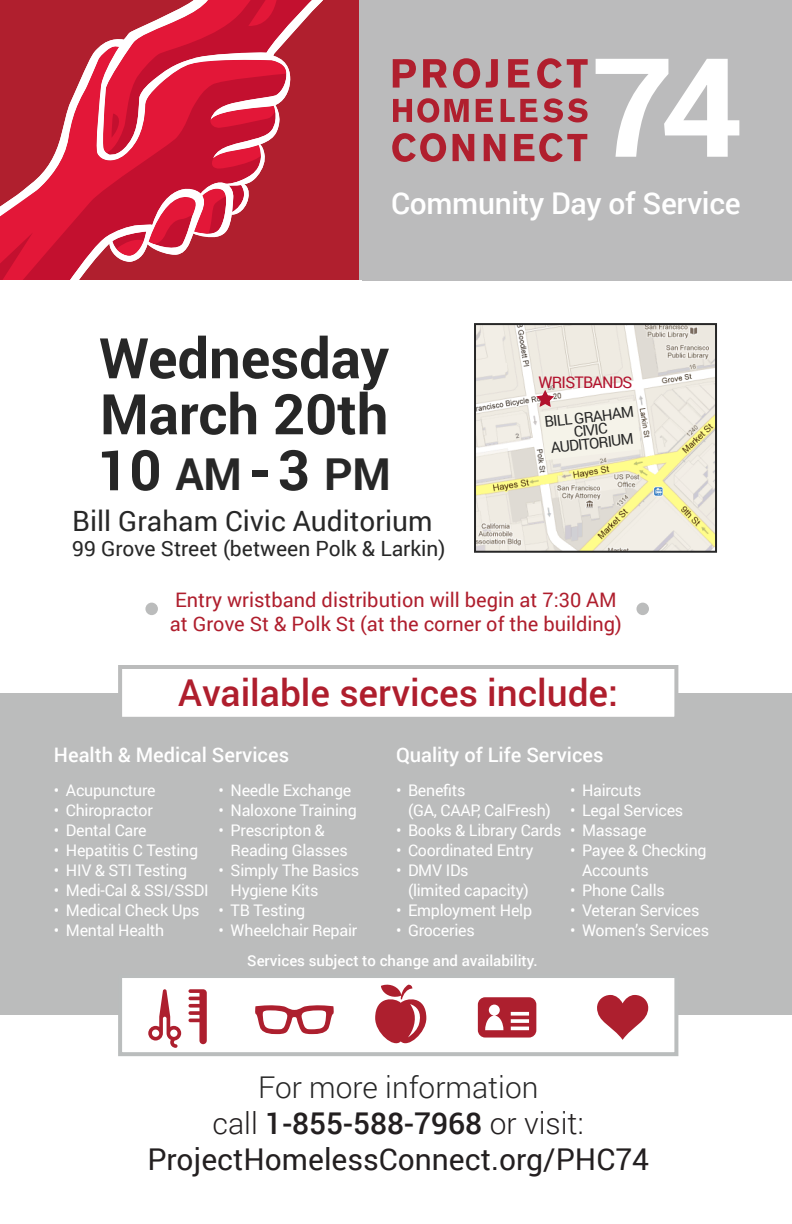
<style>
.page{position:relative;width:792px;height:1224px;background:#fff}
.page>*{position:absolute;margin:0;border:0;box-sizing:border-box;transform-origin:0 0}
.t1{font:700 137.8px "Roboto";color:#fff;scale:1.05 1}
.t2{font:700 56px "Roboto";color:#272727}
.t3{font:500 37px "Roboto";color:#af1e2d}
.t4{font:30px "Roboto";color:#231f20}
.t5{font:500 30px "Roboto";color:#231f20}
.t6{font:500 30px "Roboto";letter-spacing:-.01em;color:#fff}
.t7{font:300 30px "Roboto";color:#272727}
.t8{font:28px "Roboto";color:#272727}
.t9{font:21px "Roboto";color:#272727}
.t10{font:20px/24px "Roboto";color:#af1e2d}
.t11{font:500 20px "Roboto";color:#fff}
.t12{font:16px/20px "Roboto";letter-spacing:-.015em;color:#fff}
.t13{font:16px "Roboto";letter-spacing:-.05em;color:#b2112d}
.t14{font:500 15px "Roboto";color:#fff}
.t15{font:15px/13.4px "Roboto";color:#272727;text-align:center}
.s1{font-size:44px}
.s2{font-weight:300}
</style>
<div class="page">
<div style="left:0;top:0;width:792px;height:280px;background:#bbbbbc"></div>
<div style="left:0;top:694px;width:792px;height:321px;background:#bbbcbc"></div>
<div style="left:0;top:0;width:358px;height:281px;background:#b01f2e"></div>
<svg style="left:0;top:44px;width:142px;height:236px"></svg>
<svg style="left:102px;top:0;width:221px;height:256px"></svg>
<svg style="left:392px;top:133px;width:54px;height:29px"></svg>
<svg style="left:453px;top:134px;width:21px;height:27px"></svg>
<svg style="left:484px;top:134px;width:21px;height:27px"></svg>
<svg style="left:514px;top:133px;width:73px;height:29px"></svg>
<svg style="left:393px;top:59px;width:23px;height:29px"></svg>
<svg style="left:423px;top:59px;width:24px;height:29px"></svg>
<svg style="left:453px;top:58px;width:27px;height:30px"></svg>
<svg style="left:486px;top:59px;width:12px;height:29px"></svg>
<svg style="left:508px;top:59px;width:21px;height:29px"></svg>
<svg style="left:537px;top:58px;width:51px;height:30px"></svg>
<svg style="left:393px;top:98px;width:76px;height:25px"></svg>
<svg style="left:476px;top:99px;width:17px;height:23px"></svg>
<svg style="left:501px;top:98px;width:87px;height:24px"></svg>
<div style="left:118px;top:974px;width:560px;height:82px;background:#fff;border:4px solid #babdbd"></div>
<svg style="left:255px;top:1005px;width:79px;height:29px"></svg>
<svg style="left:375px;top:984px;width:51px;height:60px"></svg>
<svg style="left:148px;top:989px;width:33px;height:59px"></svg>
<svg style="left:189px;top:989px;width:18px;height:55px"></svg>
<svg style="left:597px;top:995px;width:51px;height:45px"></svg>
<svg style="left:478px;top:997px;width:58px;height:41px"></svg>
<div style="left:120px;top:667px;width:556px;height:52px;background:#fff"></div>
<div style="left:118px;top:665px;width:560px;height:56px;border:4px solid #bbbcbc"></div>
<img style="left:477px;top:326px;width:237px;height:224px">
<div style="left:474px;top:323px;width:243px;height:230px;border:2px solid #272727"></div>
<svg style="left:534px;top:388px;width:107px;height:72px;background:#f1ece4"></svg>
<div style="left:145px;top:603px;width:13px;height:12px;background:#bbbcbc;border-radius:50%"></div>
<div style="left:636px;top:603px;width:13px;height:12px;background:#bbbcbc;border-radius:50%"></div>
<div style="left:0;top:280px;width:361px;height:20px;background:#fff"></div>
<p class="t1" style="left:591px;top:11px;width:146px">74</p>
<p class="t6" style="left:391px;top:182px;width:351px">Community Day of Service</p>
<p class="t2" style="left:99px;top:319px;width:291px">Wednesday</p>
<p class="t2" style="left:100px;top:375px;width:290px">March 20th</p>
<p class="t2" style="left:97px;top:431px;width:295px">10 <span class="s1">AM</span> -3 <span class="s1">PM</span></p>
<p class="t8" style="left:72px;top:502px;width:362px">Bill Graham Civic Auditorium</p>
<p class="t9" style="left:72px;top:534px;width:375px">99 Grove Street (between Polk &amp; Larkin)</p>
<p class="t13" style="left:539px;top:371px;width:95px">WRISTBANDS</p>
<p class="t15" style="left:544px;top:414px;width:91px;rotate:-6deg">BILL GRAHAM</p>
<p class="t15" style="left:549px;top:427px;width:85px;rotate:-6deg">CIVIC<br>AUDITORIUM</p>
<p class="t10" style="left:170px;top:587px;width:454px">Entry wristband distribution will begin at 7:30 AM at Grove St &amp; Polk St (at the corner of the building)</p>
<p class="t3" style="left:178px;top:667px;width:441px">Available services include:</p>
<p class="t11" style="left:54px;top:741px;width:237px">Health &amp; Medical Services</p>
<p class="t12" style="left:54px;top:780px;width:103px">• Acupuncture</p>
<p class="t12" style="left:54px;top:800px;width:101px">• Chiropractor</p>
<p class="t12" style="left:54px;top:820px;width:94px">• Dental Care</p>
<p class="t12" style="left:54px;top:840px;width:146px">• Hepatitis C Testing</p>
<p class="t12" style="left:54px;top:860px;width:135px">• HIV &amp; STI Testing</p>
<p class="t12" style="left:54px;top:880px;width:156px">• Medi-Cal &amp; SSI/SSDI</p>
<p class="t12" style="left:54px;top:900px;width:147px">• Medical Check Ups</p>
<p class="t12" style="left:54px;top:920px;width:112px">• Mental Health</p>
<p class="t12" style="left:219px;top:780px;width:134px">• Needle Exchange</p>
<p class="t12" style="left:219px;top:800px;width:140px">• Naloxone Training</p>
<p class="t12" style="left:231px;top:820px;width:119px;text-indent:-12px">• Prescripton &amp;<br>Reading Glasses</p>
<p class="t12" style="left:231px;top:860px;width:130px;text-indent:-12px">• Simply The Basics<br>Hygiene Kits</p>
<p class="t12" style="left:219px;top:900px;width:88px">• TB Testing</p>
<p class="t12" style="left:219px;top:920px;width:140px">• Wheelchair Repair</p>
<p class="t11" style="left:396px;top:741px;width:209px">Quality of Life Services</p>
<p class="t12" style="left:408px;top:780px;width:144px;text-indent:-12px">• Benefits<br>(GA, CAAP, CalFresh)</p>
<p class="t12" style="left:396px;top:820px;width:167px">• Books &amp; Library Cards</p>
<p class="t12" style="left:396px;top:840px;width:139px">• Coordinated Entry</p>
<p class="t12" style="left:408px;top:860px;width:123px;text-indent:-12px">• DMV IDs<br>(limited capacity)</p>
<p class="t12" style="left:396px;top:900px;width:138px">• Employment Help</p>
<p class="t12" style="left:396px;top:920px;width:80px">• Groceries</p>
<p class="t12" style="left:570px;top:780px;width:73px">• Haircuts</p>
<p class="t12" style="left:570px;top:800px;width:115px">• Legal Services</p>
<p class="t12" style="left:570px;top:820px;width:78px">• Massage</p>
<p class="t12" style="left:582px;top:840px;width:126px;text-indent:-12px">• Payee &amp; Checking<br>Accounts</p>
<p class="t12" style="left:570px;top:880px;width:96px">• Phone Calls</p>
<p class="t12" style="left:570px;top:900px;width:131px">• Veteran Services</p>
<p class="t12" style="left:570px;top:920px;width:141px">• Women’s Services</p>
<p class="t14" style="left:247px;top:950px;width:292px">Services subject to change and availability.</p>
<p class="t7" style="left:258px;top:1067px;width:282px">For more information</p>
<p class="t5" style="left:213px;top:1102px;width:373px"><span class="s2">call</span> 1-855-588-7968 <span class="s2">or visit:</span></p>
<p class="t4" style="left:147px;top:1138px;width:503px">ProjectHomelessConnect.org/PHC74</p>
</div>
